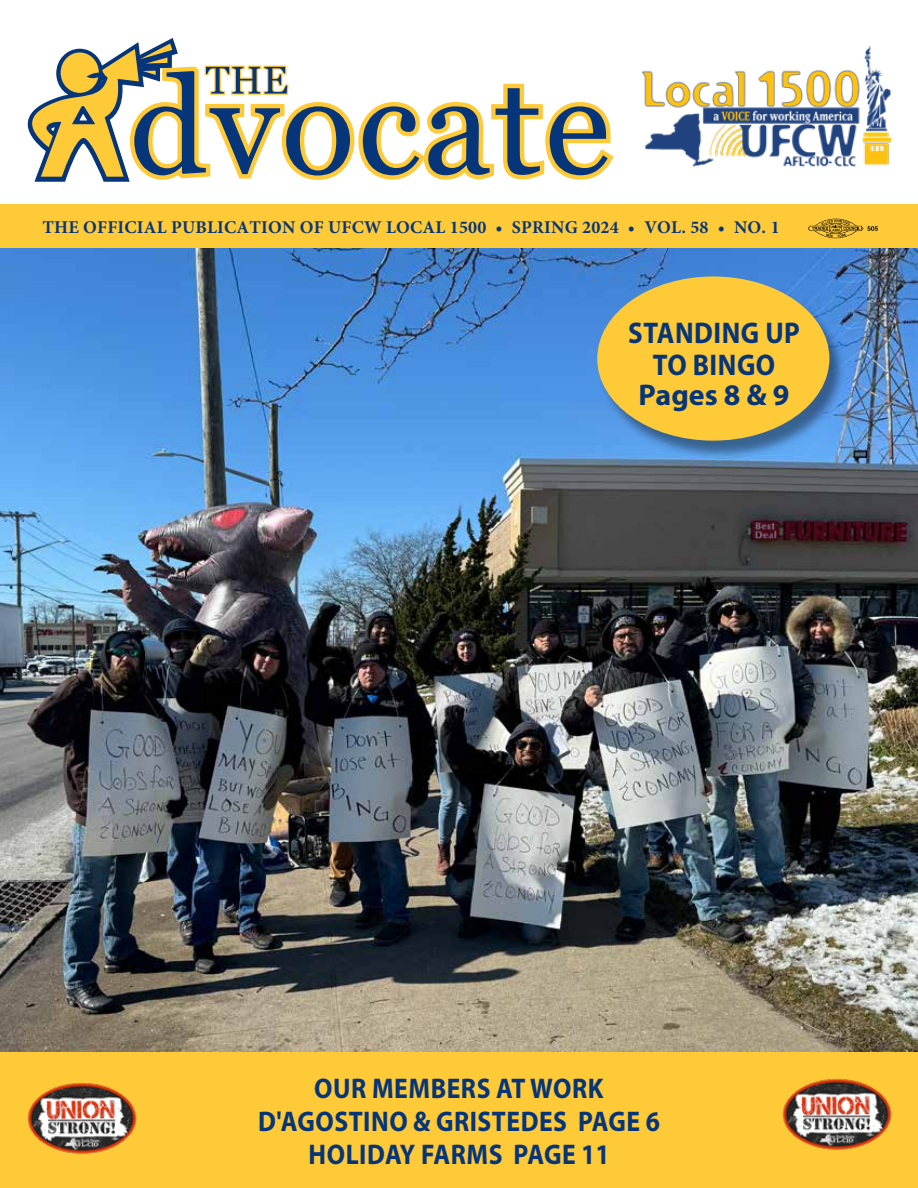
<style>
.page{position:relative;width:918px;height:1188px;background:#fff}
.page>*{position:absolute;margin:0;border:0;box-sizing:border-box;transform-origin:0 0}
.t1{font:700 30px/30.8px "Myriad Pro";letter-spacing:.02em;color:#06357a;text-align:center;scale:.9 1}
.t2{font:700 28.5px/32.7px "Myriad Pro";letter-spacing:.02em;color:#06357a;text-align:center;scale:.9 1}
.t3{font:700 18px "Minion Pro";letter-spacing:.01em;color:#06357a}
</style>
<div class="page">
<div style="left:0;top:204px;width:918px;height:984px;background:#ffca38"></div>
<img style="left:0;top:248px;width:918px;height:804px">
<img style="left:27px;top:1082px;width:110px;height:72px">
<img style="left:782px;top:1078px;width:110px;height:72px">
<img style="left:641px;top:45px;width:251px;height:122px">
<svg style="left:28px;top:38px;width:585px;height:144px"></svg>
<svg style="left:808px;top:219px;width:70px;height:19px"></svg>
<div style="left:597px;top:279px;width:250px;height:181px;background:#000;opacity:.4"></div>
<div style="left:598px;top:277px;width:231px;height:163px;background:#ffca38;border-radius:50%"></div>
<p class="t3" style="left:42px;top:214px;width:739px">THE OFFICIAL PUBLICATION OF UFCW LOCAL 1500 • SPRING 2024 • VOL. 58 • NO. 1</p>
<h1 class="t1" style="left:628px;top:317px;width:192px">STANDING UP<br>TO BINGO<br>Pages 8 &amp; 9</h1>
<h2 class="t2" style="left:258px;top:1071px;width:448px">OUR MEMBERS AT WORK<br>D'AGOSTINO &amp; GRISTEDES PAGE 6<br>HOLIDAY FARMS PAGE 11</h2>
</div>
